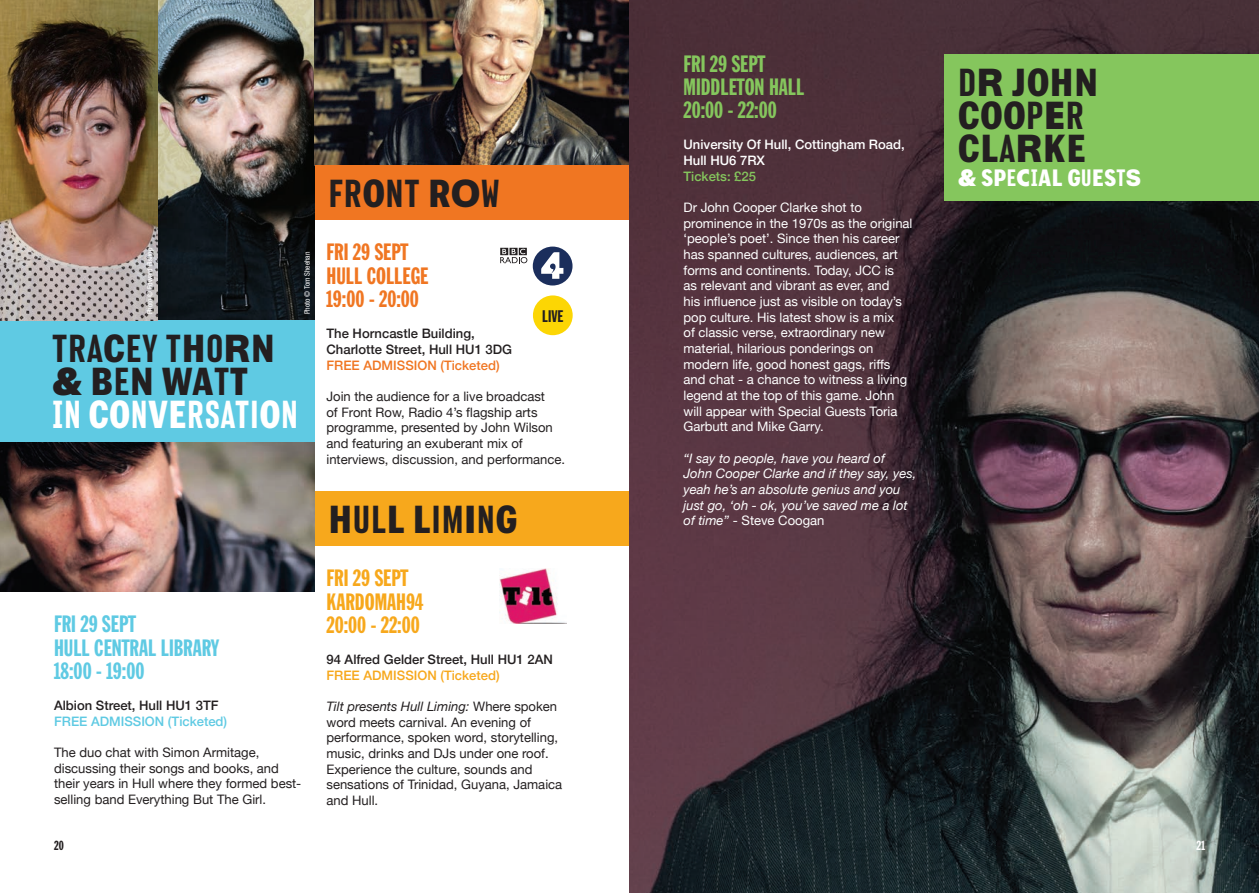
<style>
.page{position:relative;width:1259px;height:893px;background:#fff}
.page>*{position:absolute;margin:0;border:0;box-sizing:border-box;transform-origin:0 0}
.t1{font:42px/33px "Local Gothic";color:#231f20}
.t2{font:42px "Local Gothic";color:#fff;scale:.93 1}
.t3{font:25.5px "Local Gothic";color:#fff}
.t4{font:23.25px/23.2px "Franklin Gothic Std Extra Cond";color:#5fcae3}
.t5{font:23.25px/23.2px "Franklin Gothic Std Extra Cond";color:#85c65d}
.t6{font:23.25px/23.2px "Franklin Gothic Std Extra Cond";color:#f07622}
.t7{font:23.25px/23.2px "Franklin Gothic Std Extra Cond";color:#f7a81c}
.t8{font:16.5px "Franklin Gothic Std Extra Cond";color:#231f20}
.t9{font:13.05px/15.6px "Helvetica Neue";color:#231f20}
.t10{font:13.05px/15.6px "Helvetica Neue";color:#fff}
.t11{font:italic 13.05px/15.6px "Helvetica Neue";color:#fff}
.t12{font:500 13.05px/15.6px "Helvetica Neue";color:#231f20}
.t13{font:500 13.05px/15.6px "Helvetica Neue";color:#fff}
.t14{font:500 13.05px "Helvetica Neue";color:#5fcae3}
.t15{font:500 13.05px "Helvetica Neue";color:#f07622}
.t16{font:500 13.05px "Helvetica Neue";color:#f7a81c}
.t17{font:500 13.05px "Helvetica Neue";color:#85c65d}
.t18{font:13.05px "Franklin Gothic Std Extra Cond";color:#231f20}
.t19{font:13.05px "Franklin Gothic Std Extra Cond";color:#fff}
.t20{font:condensed 7.5px "Helvetica Neue LT Pro";color:#fff}
.s1{font-style:italic}
.s2{font-style:normal}
</style>
<div class="page">
<img style="left:0;top:442px;width:315px;height:150px">
<img style="left:0;top:0;width:315px;height:320px">
<div style="left:0;top:320px;width:315px;height:122px;background:#5fcae3"></div>
<img style="left:315px;top:0;width:314px;height:165px">
<div style="left:315px;top:165px;width:314px;height:55px;background:#f07622"></div>
<div style="left:315px;top:491px;width:314px;height:55px;background:#f7a81c"></div>
<svg style="left:500px;top:248px;width:27px;height:15px"></svg>
<svg style="left:533px;top:247px;width:39px;height:38px"></svg>
<img style="left:629px;top:0;width:630px;height:893px">
<div style="left:944px;top:54px;width:315px;height:146px;background:#85c65d"></div>
<img style="left:500px;top:569px;width:66px;height:54px">
<div style="left:533px;top:295px;width:39px;height:40px;background:#fcd604;border-radius:50%"></div>
<p class="t20" style="left:145px;top:314px;width:68px;rotate:-90deg">Photo © Edward Bishop</p>
<p class="t20" style="left:303px;top:314px;width:64px;rotate:-90deg">Photo © Tom Sheehan</p>
<h1 class="t1" style="left:52px;top:332px;width:219px">TRACEY THORN &amp; BEN WATT</h1>
<h1 class="t2" style="left:52px;top:390px;width:267px">IN CONVERSATION</h1>
<h3 class="t4" style="left:54px;top:613px;width:166px">FRI 29 SEPT<br>HULL CENTRAL LIBRARY<br>18:00 - 19:00</h3>
<p class="t12" style="left:54px;top:697px;width:166px">Albion Street, Hull HU1 3TF</p>
<p class="t14" style="left:54px;top:711px;width:175px">FREE ADMISSION (Ticketed)</p>
<p class="t9" style="left:54px;top:745px;width:249px">The duo chat with Simon Armitage, discussing their songs and books, and their years in Hull where they formed best&shy;selling band Everything But The Girl.</p>
<h1 class="t1" style="left:328px;top:177px;width:171px">FRONT ROW</h1>
<h3 class="t6" style="left:326px;top:241px;width:103px">FRI 29 SEPT<br>HULL COLLEGE<br>19:00 - 20:00</h3>
<p class="t12" style="left:326px;top:325px;width:187px">The Horncastle Building,<br>Charlotte Street, Hull HU1 3DG</p>
<p class="t15" style="left:326px;top:354px;width:175px">FREE ADMISSION (Ticketed)</p>
<p class="t9" style="left:326px;top:389px;width:240px">Join the audience for a live broadcast<br>of Front Row, Radio 4’s flagship arts programme, presented by John Wilson and featuring an exuberant mix of interviews, discussion, and performance.</p>
<p class="t8" style="left:542px;top:307px;width:23px">LIVE</p>
<h1 class="t1" style="left:328px;top:502px;width:191px">HULL LIMING</h1>
<h3 class="t7" style="left:326px;top:567px;width:98px">FRI 29 SEPT<br>KARDOMAH94<br>20:00 - 22:00</h3>
<p class="t12" style="left:326px;top:651px;width:228px">94 Alfred Gelder Street, Hull HU1 2AN</p>
<p class="t16" style="left:326px;top:665px;width:175px">FREE ADMISSION (Ticketed)</p>
<p class="t9" style="left:326px;top:699px;width:237px"><span class="s1">Tilt presents Hull Liming:</span> Where spoken word meets carnival. An evening of performance, spoken word, storytelling, music, drinks and DJs under one roof.<br>Experience the culture, sounds and sensations of Trinidad, Guyana, Jamaica and Hull.</p>
<h3 class="t5" style="left:683px;top:53px;width:122px">FRI 29 SEPT<br>MIDDLETON HALL<br>20:00 - 22:00</h3>
<p class="t13" style="left:683px;top:136px;width:223px">University Of Hull, Cottingham Road,<br>Hull HU6 7RX</p>
<p class="t17" style="left:683px;top:166px;width:74px">Tickets: £25</p>
<p class="t10" style="left:683px;top:200px;width:230px">Dr John Cooper Clarke shot to prominence in the 1970s as the original ‘people’s poet’. Since then his career has spanned cultures, audiences, art forms and continents. Today, JCC is<br>as relevant and vibrant as ever, and<br>his influence just as visible on today’s pop culture. His latest show is a mix<br>of classic verse, extraordinary new material, hilarious ponderings on modern life, good honest gags, riffs and chat - a chance to witness a living legend at the top of this game. John will appear with Special Guests Toria Garbutt and Mike Garry.</p>
<p class="t11" style="left:683px;top:451px;width:234px">“I say to people, have you heard of John Cooper Clarke and if they say, yes, yeah he’s an absolute genius and you just go, ‘oh - ok, you’ve saved me a lot of time” <span class="s2">- Steve Coogan</span></p>
<h1 class="t1" style="left:957px;top:65px;width:137px">DR JOHN<br>COOPER<br>CLARKE</h1>
<h2 class="t3" style="left:957px;top:163px;width:185px">&amp; SPECIAL GU ESTS</h2>
<p class="t18" style="left:54px;top:838px;width:11px">20</p>
<p class="t19" style="left:1196px;top:838px;width:10px">21</p>
</div>
